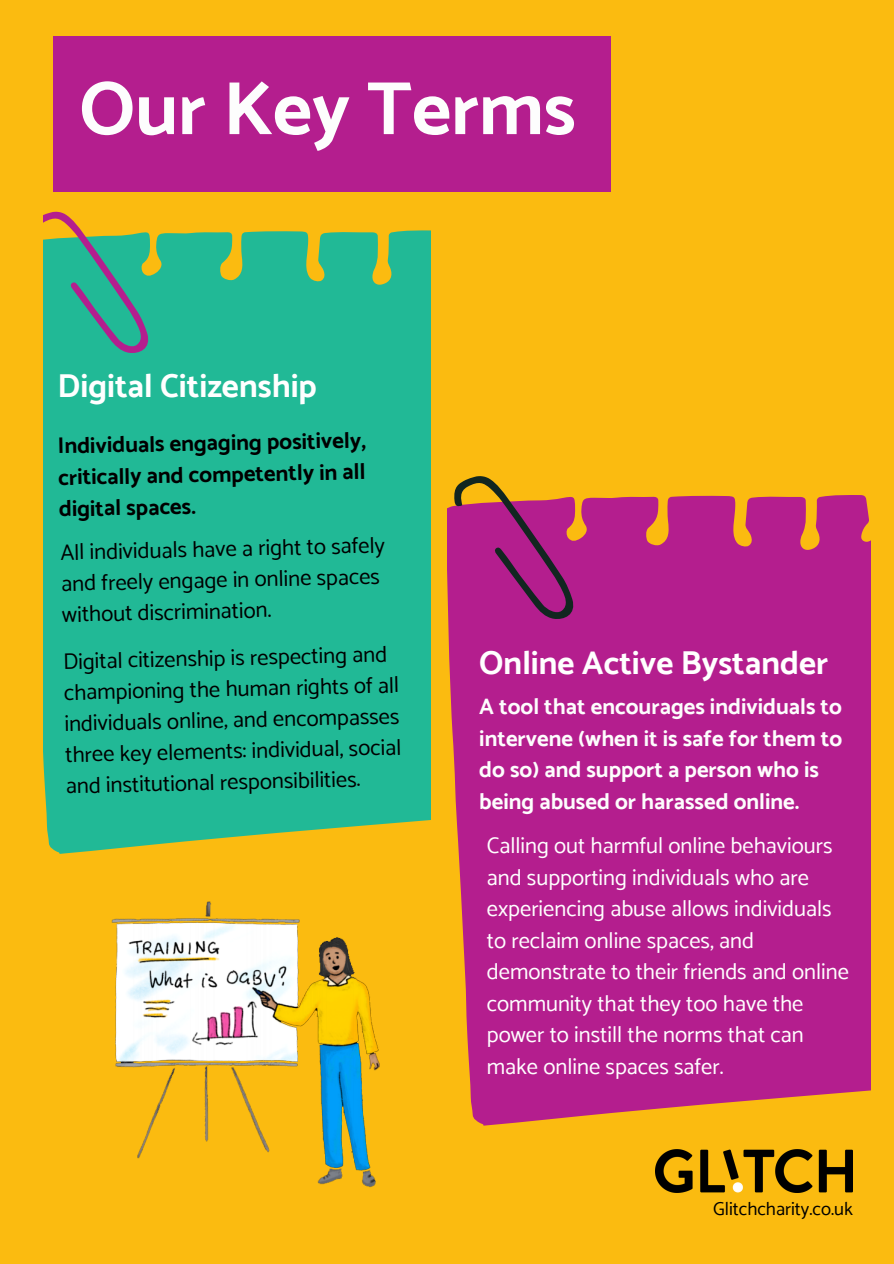
<style>
.page{position:relative;width:894px;height:1264px;background:#fff}
.page>*{position:absolute;margin:0;border:0;box-sizing:border-box;transform-origin:0 0}
.t1{font:700 75.75px "Catamaran";color:#fdfdfd}
.t2{font:700 33px "Catamaran";color:#fff}
.t3{font:22.5px/31px "Catamaran";color:#000}
.t4{font:22.5px/31.5px "Catamaran";color:#fff}
.t5{font:700 22.5px/31.5px "Catamaran";color:#fdfdfd}
.t6{font:700 22.5px/31.7px "Catamaran";color:#000;text-align:justify}
.t7{font:18.6px "Catamaran";color:#000}
</style>
<div class="page">
<div style="left:0;top:0;width:893px;height:1263px;background:#fbbb10"></div>
<div style="left:43px;top:230px;width:387px;height:623px;background:#21b996"></div>
<svg style="left:43px;top:212px;width:109px;height:142px"></svg>
<div style="left:447px;top:495px;width:423px;height:630px;background:#b41e8e"></div>
<svg style="left:453px;top:476px;width:123px;height:144px"></svg>
<div style="left:53px;top:36px;width:557px;height:155px;background:#b41e8e"></div>
<img style="left:655px;top:1149px;width:197px;height:43px">
<img style="left:111px;top:866px;width:342px;height:322px">
<p class="t1" style="left:79px;top:64px;width:498px">Our Key Terms</p>
<p class="t2" style="left:58px;top:366px;width:260px">Digital Citizenship</p>
<p class="t6" style="left:57px;top:429px;width:309px;rotate:-1deg">Individuals engaging positively, critically and competently in all digital spaces.</p>
<p class="t3" style="left:60px;top:535px;width:326px;rotate:-1deg">All individuals have a right to safely and freely engage in online spaces without discrimination.</p>
<p class="t3" style="left:63px;top:645px;width:338px;rotate:-1deg">Digital citizenship is respecting and championing the human rights of all individuals online, and encompasses three key elements: individual, social and institutional responsibilities.</p>
<p class="t2" style="left:479px;top:643px;width:350px">Online Active Bystander</p>
<p class="t5" style="left:479px;top:690px;width:364px">A tool that encourages individuals to intervene (when it is safe for them to do so) and support a person who is being abused or harassed online.</p>
<p class="t4" style="left:486px;top:829px;width:363px">Calling out harmful online behaviours and supporting individuals who are experiencing abuse allows individuals to reclaim online spaces, and demonstrate to their friends and online community that they too have the power to instill the norms that can make online spaces safer.</p>
<p class="t7" style="left:713px;top:1197px;width:141px">Glitchcharity.co.uk</p>
</div>
